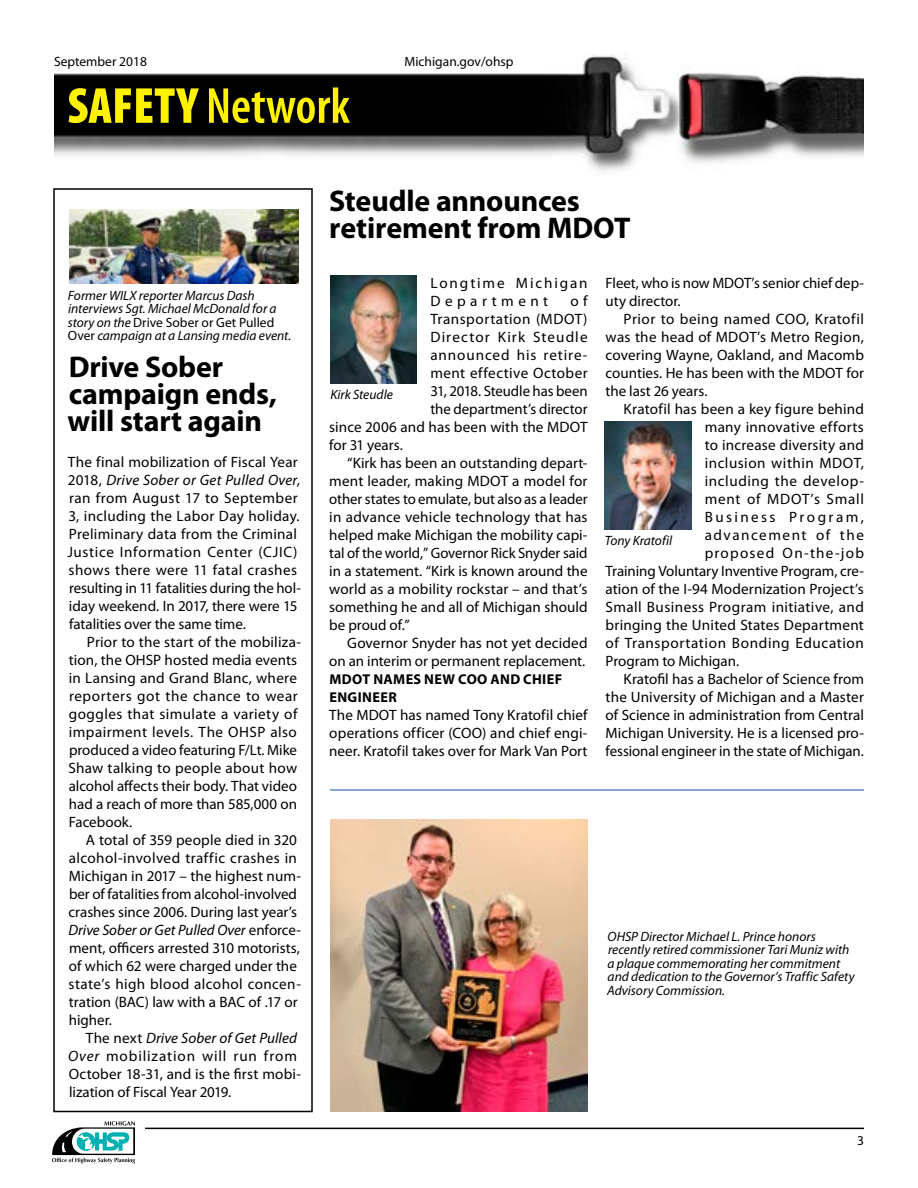
<style>
.page{position:relative;width:918px;height:1188px;background:#fff}
.page>*{position:absolute;margin:0;border:0;box-sizing:border-box;transform-origin:0 0}
.t1{font:600 condensed 51px "Myriad Pro";color:#fff200}
.t2{font:700 30px/27px "Myriad Pro";letter-spacing:-.005em;color:#000}
.t3{font:15px/18px "Myriad Pro";letter-spacing:.01em;color:#000}
.t4{font:15px "Myriad Pro";letter-spacing:.04em;color:#000}
.t5{font:15px/18px "Myriad Pro";letter-spacing:.125em;color:#000}
.t6{font:15px "Myriad Pro";letter-spacing:.035em;color:#000}
.t7{font:15px "Myriad Pro";letter-spacing:.03em;color:#000}
.t8{font:15px "Myriad Pro";letter-spacing:.075em;color:#000}
.t9{font:15px "Myriad Pro";letter-spacing:.055em;color:#000}
.t10{font:15px "Myriad Pro";letter-spacing:.08em;color:#000}
.t11{font:15px "Myriad Pro";letter-spacing:.05em;color:#000}
.t12{font:15px "Myriad Pro";letter-spacing:.16em;color:#000}
.t13{font:15px "Myriad Pro";letter-spacing:.1em;color:#000}
.t14{font:700 14.25px/18px "Myriad Pro";letter-spacing:.025em;color:#000}
.t15{font:italic 13.5px/13.5px "Myriad Pro";color:#000}
.t16{font:13.5px "Myriad Pro";color:#000}
.s1{font-weight:900}
.s2{font-style:normal}
.s3{font-style:italic}
</style>
<div class="page">
<img style="left:54px;top:55px;width:810px;height:117px">
<div style="left:62px;top:81px;width:294px;height:48px;background:#000"></div>
<svg style="left:52px;top:1121px;width:83px;height:43px"></svg>
<hr style="left:145px;top:1128px;width:719px;height:1px;background:#000">
<img style="left:605px;top:421px;width:86px;height:108px">
<img style="left:331px;top:276px;width:86px;height:108px">
<img style="left:69px;top:210px;width:229px;height:74px">
<img style="left:330px;top:819px;width:258px;height:292px">
<hr style="left:330px;top:789px;width:534px;height:2px;background:#608bbd">
<p class="t16" style="left:54px;top:53px;width:95px">September 2018</p>
<p class="t16" style="left:404px;top:53px;width:111px">Michigan.gov/ohsp</p>
<h1 class="t1" style="left:68px;top:74px;width:284px"><span class="s1">SAFETY</span> Network</h1>
<p class="t15" style="left:68px;top:288px;width:225px">Former WILX reporter Marcus Dash interviews Sgt. Michael McDonald for a story on the <span class="s2">Drive Sober or Get Pulled Over</span> campaign at a Lansing media event.</p>
<h2 class="t2" style="left:68px;top:353px;width:211px">Drive Sober campaign ends, will start again</h2>
<p class="t3" style="left:67px;top:453px;width:235px">The final mobilization of Fiscal Year 2018, <span class="s3">Drive Sober or Get Pulled Over</span>, ran from August 17 to September 3, including the Labor Day holiday.<br>Preliminary data from the Criminal Justice Information Center (CJIC) shows there were 11 fatal crashes resulting in 11 fatalities during the hol&shy;iday weekend. In 2017, there were 15 fatalities over the same time.</p>
<p class="t3" style="left:68px;top:633px;width:234px;text-indent:19px">Prior to the start of the mobiliza&shy;tion, the OHSP hosted media events in Lansing and Grand Blanc, where reporters got the chance to wear goggles that simulate a variety of impairment levels. The OHSP also produced a video featuring F/Lt. Mike<br>Shaw talking to people about how alcohol affects their body. That video had a reach of more than 585,000 on<br>Facebook.</p>
<p class="t3" style="left:69px;top:831px;width:234px;text-indent:17px">A total of 359 people died in 320 alcohol-involved traffic crashes in Michigan in 2017 – the highest num&shy;ber of fatalities from alcohol-involved crashes since 2006. During last year’s <span class="s3">Drive Sober or Get Pulled Over</span> enforce&shy;ment, officers arrested 310 motorists, of which 62 were charged under the state’s high blood alcohol concen&shy;tration (BAC) law with a BAC of .17 or higher.</p>
<p class="t3" style="left:68px;top:1029px;width:234px;text-indent:18px">The next <span class="s3">Drive Sober of Get Pulled<br>Over</span> mobilization will run from<br>October 18-31, and is the first mobi&shy;lization of Fiscal Year 2019.</p>
<h2 class="t2" style="left:329px;top:186px;width:303px">Steudle announces retirement from MDOT</h2>
<p class="t5" style="left:430px;top:274px;width:159px">Longtime Michigan<br>Department</p>
<p class="t3" style="left:606px;top:274px;width:260px">Fleet, who is now MDOT’s senior chief dep&shy;uty director.</p>
<p class="t3" style="left:606px;top:310px;width:260px;text-align:justify;text-indent:18px">Prior to being named COO, Kratofil was the head of MDOT’s Metro Region, covering Wayne, Oakland, and Macomb counties. He has been with the MDOT for the last 26 years.</p>
<p class="t3" style="left:624px;top:400px;width:242px">Kratofil has been a key figure behind</p>
<p class="t3" style="left:705px;top:418px;width:161px">many innovative efforts</p>
<p class="t3" style="left:705px;top:436px;width:161px">to increase diversity and</p>
<p class="t7" style="left:705px;top:454px;width:161px">inclusion within MDOT,</p>
<p class="t4" style="left:705px;top:472px;width:161px">including the develop-</p>
<p class="t11" style="left:705px;top:490px;width:161px">ment of MDOT’s Small</p>
<p class="t12" style="left:705px;top:508px;width:161px">Business Program,</p>
<p class="t13" style="left:705px;top:526px;width:161px">advancement of the</p>
<p class="t10" style="left:705px;top:544px;width:161px">proposed On-the-job</p>
<p class="t3" style="left:606px;top:562px;width:260px">Training Voluntary Inventive Program, cre-</p>
<p class="t3" style="left:606px;top:580px;width:260px">ation of the I-94 Modernization Project’s</p>
<p class="t3" style="left:606px;top:598px;width:260px">Small Business Program initiative, and</p>
<p class="t3" style="left:606px;top:616px;width:260px">bringing the United States Department</p>
<p class="t4" style="left:606px;top:634px;width:260px">of Transportation Bonding Education</p>
<p class="t3" style="left:606px;top:652px;width:135px">Program to Michigan.</p>
<p class="t3" style="left:624px;top:670px;width:242px">Kratofil has a Bachelor of Science from</p>
<p class="t3" style="left:606px;top:688px;width:260px">the University of Michigan and a Master</p>
<p class="t3" style="left:606px;top:706px;width:260px">of Science in administration from Central</p>
<p class="t3" style="left:606px;top:724px;width:260px">Michigan University. He is a licensed pro-</p>
<p class="t3" style="left:606px;top:742px;width:260px">fessional engineer in the state of Michigan.</p>
<p class="t3" style="left:570px;top:292px;width:19px">o f</p>
<p class="t6" style="left:430px;top:310px;width:159px">Transportation (MDOT)</p>
<p class="t8" style="left:430px;top:328px;width:159px">Director Kirk Steudle</p>
<p class="t9" style="left:430px;top:346px;width:159px">announced his retire-</p>
<p class="t3" style="left:430px;top:364px;width:159px">ment effective October</p>
<p class="t3" style="left:430px;top:382px;width:159px">31, 2018. Steudle has been</p>
<p class="t3" style="left:430px;top:400px;width:159px">the department’s director</p>
<p class="t3" style="left:329px;top:418px;width:260px">since 2006 and has been with the MDOT</p>
<p class="t3" style="left:329px;top:436px;width:75px">for 31 years.</p>
<p class="t3" style="left:347px;top:454px;width:242px">“Kirk has been an outstanding depart-</p>
<p class="t3" style="left:329px;top:472px;width:260px">ment leader, making MDOT a model for</p>
<p class="t3" style="left:329px;top:490px;width:260px">other states to emulate, but also as a leader</p>
<p class="t3" style="left:329px;top:508px;width:260px">in advance vehicle technology that has</p>
<p class="t3" style="left:329px;top:526px;width:260px">helped make Michigan the mobility capi-</p>
<p class="t3" style="left:329px;top:544px;width:260px">tal of the world,” Governor Rick Snyder said</p>
<p class="t3" style="left:329px;top:562px;width:260px">in a statement. “Kirk is known around the</p>
<p class="t3" style="left:329px;top:580px;width:260px">world as a mobility rockstar – and that’s</p>
<p class="t3" style="left:329px;top:598px;width:260px">something he and all of Michigan should</p>
<p class="t3" style="left:329px;top:616px;width:82px">be proud of.”</p>
<p class="t3" style="left:347px;top:634px;width:242px">Governor Snyder has not yet decided</p>
<p class="t3" style="left:329px;top:652px;width:258px">on an interim or permanent replacement.</p>
<p class="t14" style="left:329px;top:670px;width:234px">MDOT NAMES NEW COO AND CHIEF<br>ENGINEER</p>
<p class="t3" style="left:329px;top:706px;width:260px;text-align:justify">The MDOT has named Tony Kratofil chief operations officer (COO) and chief engi&shy;neer. Kratofil takes over for Mark Van Port</p>
<p class="t15" style="left:330px;top:388px;width:64px">Kirk Steudle</p>
<p class="t15" style="left:605px;top:533px;width:69px">Tony Kratofil</p>
<p class="t15" style="left:607px;top:929px;width:249px">OHSP Director Michael L. Prince honors recently retired commissioner Tari Muniz with a plaque commemorating her commitment and dedication to the Governor’s Traffic Safety Advisory Commission.</p>
<p class="t16" style="left:857px;top:1133px;width:8px">3</p>
</div>
